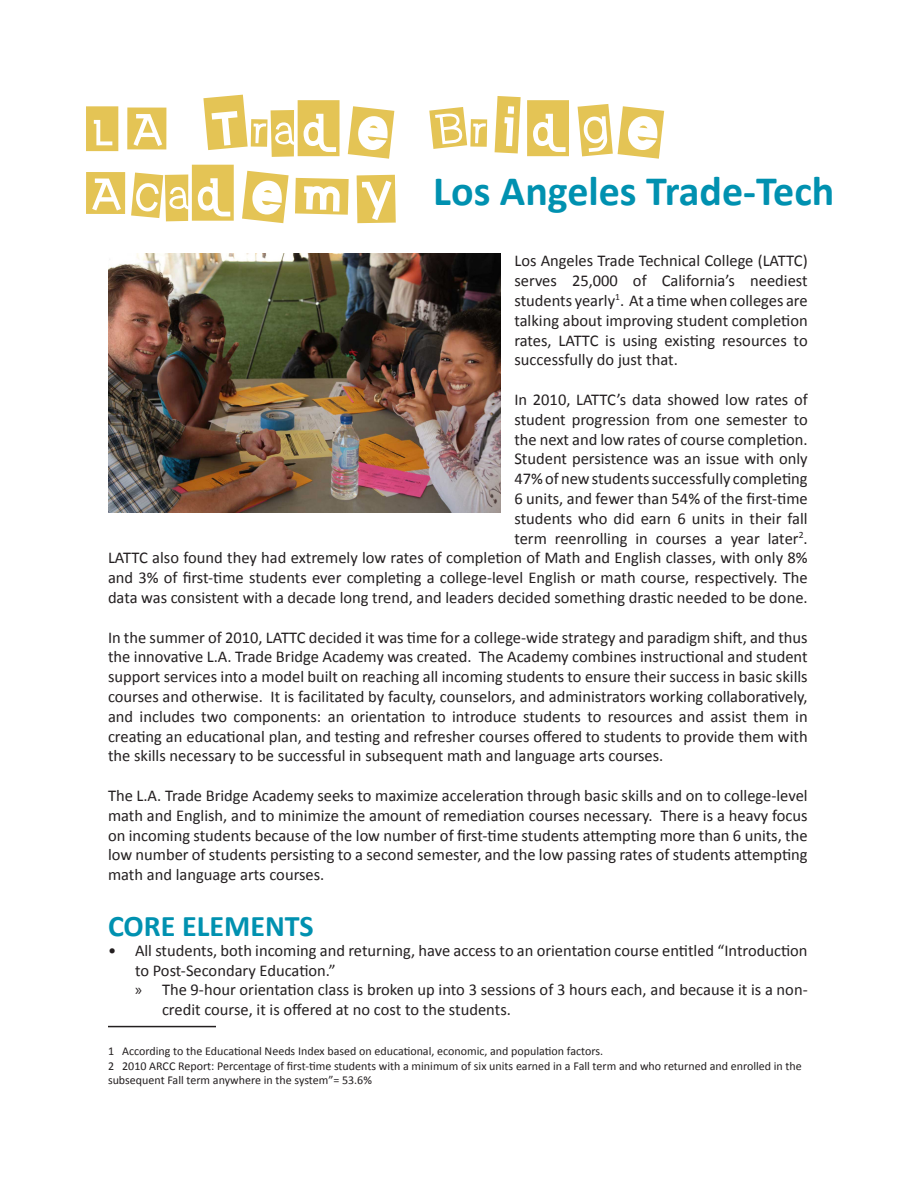
<style>
.page{position:relative;width:918px;height:1188px;background:#fff}
.page>*{position:absolute;margin:0;border:0;box-sizing:border-box;transform-origin:0 0}
.t1{font:78px/64.5px "Earwig Factory";color:#e4c455}
.t2{font:700 42px "Calibri";color:#0091b0}
.t3{font:700 30px "Calibri";color:#0091b0}
.t4{font:16.5px/19.8px "Calibri";color:#231f20;text-align:justify}
.t5{font:12px/14.4px "Calibri";color:#231f20}
.s1{font-family:"Myriad Pro"}
</style>
<div class="page">
<hr style="left:108px;top:1026px;width:108px;height:1px;background:#231f20">
<img style="left:108px;top:254px;width:393px;height:259px">
<p class="t1" style="left:82px;top:91px;width:586px">LA TRADE BRIDGE<br>ACADEMY</p>
<p class="t2" style="left:433px;top:164px;width:403px">Los Angeles Trade-Tech</p>
<p class="t4" style="left:514px;top:251px;width:295px">Los Angeles Trade Technical College (LATTC) serves 25,000 of California’s neediest students yearly<sup>1</sup>. At a time when colleges are talking about improving student completion rates, LATTC is using existing resources to successfully do just that.</p>
<p class="t4" style="left:108px;top:390px;width:701px;text-align:right">In 2010, LATTC’s data showed low rates of<br>student progression from one semester to<br>the next and low rates of course completion.<br>Student persistence was an issue with only<br>47% of new students successfully completing<br>6 units, and fewer than 54% of the first-time<br>students who did earn 6 units in their fall<br>term reenrolling in courses a year later<sup>2</sup>.<br>LATTC also found they had extremely low rates of completion of Math and English classes, with only 8% and 3% of first-time students ever completing a college-level English or math course, respectively. The data was consistent with a decade long trend, and leaders decided something drastic needed to be done.</p>
<p class="t4" style="left:108px;top:627px;width:701px">In the summer of 2010, LATTC decided it was time for a college-wide strategy and paradigm shift, and thus the innovative L.A. Trade Bridge Academy was created. The Academy combines instructional and student support services into a model built on reaching all incoming students to ensure their success in basic skills courses and otherwise. It is facilitated by faculty, counselors, and administrators working collaboratively, and includes two components: an orientation to introduce students to resources and assist them in creating an educational plan, and testing and refresher courses offered to students to provide them with the skills necessary to be successful in subsequent math and language arts courses.</p>
<p class="t4" style="left:108px;top:786px;width:701px">The L.A. Trade Bridge Academy seeks to maximize acceleration through basic skills and on to college-level math and English, and to minimize the amount of remediation courses necessary. There is a heavy focus on incoming students because of the low number of first-time students attempting more than 6 units, the low number of students persisting to a second semester, and the low passing rates of students attempting math and language arts courses.</p>
<p class="t3" style="left:108px;top:907px;width:207px">CORE ELEMENTS</p>
<p class="t4" style="left:135px;top:940px;width:674px;text-indent:-27px">• All students, both incoming and returning, have access to an orientation course entitled “Introduction to Post-Secondary Education.”</p>
<p class="t4" style="left:162px;top:980px;width:647px;text-indent:-27px"><span class="s1">»</span> The 9-hour orientation class is broken up into 3 sessions of 3 hours each, and because it is a non&shy;credit course, it is offered at no cost to the students.</p>
<p class="t5" style="left:108px;top:1044px;width:497px">1 According to the Educational Needs Index based on educational, economic, and population factors.</p>
<p class="t5" style="left:108px;top:1059px;width:695px">2 2010 ARCC Report: Percentage of first-time students with a minimum of six units earned in a Fall term and who returned and enrolled in the subsequent Fall term anywhere in the system”= 53.6%</p>
</div>
